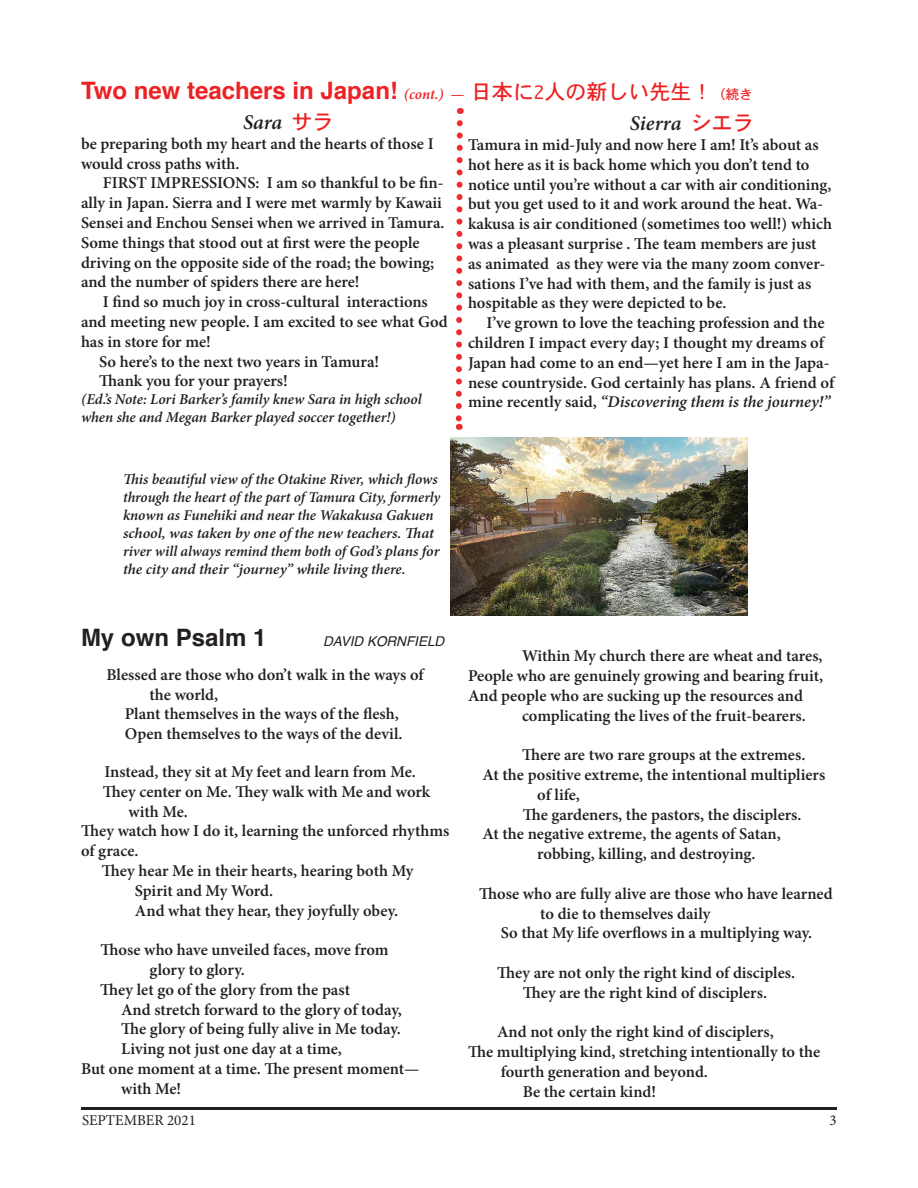
<style>
.page{position:relative;width:918px;height:1188px;background:#fff}
.page>*{position:absolute;margin:0;border:0;box-sizing:border-box;transform-origin:0 0}
.t1{font:700 24px "Helvetica";color:#ee2123}
.t2{font:700 24px "Helvetica";color:#231f20}
.t3{font:21px "Osaka Mono";color:#ee2123}
.t4{font:italic 600 21px "Minion Pro";letter-spacing:-.005em;color:#231f20}
.t5{font:600 16.5px/19.8px "Minion Pro";color:#231f20;text-align:center}
.t6{font:italic 600 16.5px "Minion Pro";letter-spacing:-.005em;color:#231f20}
.t7{font:italic 600 15px/18px "Minion Pro";letter-spacing:-.005em;color:#231f20}
.t8{font:15px "Minion Pro";color:#231f20}
.t9{font:italic 13.5px "Helvetica";color:#231f20}
.s1{font-family:"Minion Pro";font-weight:600;font-style:italic;font-size:15px}
.s2{font-size:13.5px}
.s3{font-family:"Osaka Mono";font-weight:400;font-style:normal;color:#ee2123}
.s4{font-style:normal}
</style>
<div class="page">
<svg style="left:455px;top:108px;width:9px;height:322px"></svg>
<hr style="left:81px;top:1107px;width:756px;height:3px;background:#231f20">
<img style="left:450px;top:437px;width:297px;height:178px">
<p class="t1" style="left:81px;top:71px;width:318px">Two new teachers in Japan!</p>
<p class="t3" style="left:404px;top:81px;width:351px"><span class="s1">(cont.) —</span> 日本に2人の新しい先生！<span class="s2">（続き</span></p>
<p class="t4" style="left:243px;top:108px;width:92px">Sara <span class="s3">サラ</span></p>
<p class="t5" style="left:81px;top:134px;width:354px">be preparing both my heart and the hearts of those I</p>
<p class="t5" style="left:81px;top:153px;width:160px">would cross paths with.</p>
<p class="t5" style="left:103px;top:173px;width:342px">FIRST IMPRESSIONS: I am so thankful to be fin-</p>
<p class="t5" style="left:81px;top:193px;width:362px">ally in Japan. Sierra and I were met warmly by Kawaii</p>
<p class="t5" style="left:81px;top:213px;width:365px">Sensei and Enchou Sensei when we arrived in Tamura.</p>
<p class="t5" style="left:81px;top:233px;width:340px">Some things that stood out at first were the people</p>
<p class="t5" style="left:81px;top:252px;width:355px">driving on the opposite side of the road; the bowing;</p>
<p class="t5" style="left:81px;top:272px;width:280px">and the number of spiders there are here!</p>
<p class="t5" style="left:103px;top:292px;width:327px">I find so much joy in cross-cultural interactions</p>
<p class="t5" style="left:81px;top:312px;width:368px">and meeting new people. I am excited to see what God</p>
<p class="t5" style="left:81px;top:332px;width:131px">has in store for me!</p>
<p class="t5" style="left:99px;top:351px;width:282px">So here’s to the next two years in Tamura!</p>
<p class="t5" style="left:99px;top:371px;width:190px">Thank you for your prayers!</p>
<p class="t7" style="left:81px;top:391px;width:342px">(Ed.’s Note: Lori Barker’s family knew Sara in high school when she and Megan Barker played soccer together!)</p>
<p class="t4" style="left:630px;top:109px;width:125px">Sierra <span class="s3">シエラ</span></p>
<p class="t5" style="left:468px;top:135px;width:352px">Tamura in mid-July and now here I am! It’s about as</p>
<p class="t5" style="left:468px;top:154px;width:343px">hot here as it is back home which you don’t tend to</p>
<p class="t5" style="left:468px;top:174px;width:365px">notice until you’re without a car with air conditioning,</p>
<p class="t5" style="left:468px;top:194px;width:357px">but you get used to it and work around the heat. Wa-</p>
<p class="t5" style="left:468px;top:214px;width:366px">kakusa is air conditioned (sometimes too well!) which</p>
<p class="t5" style="left:468px;top:234px;width:350px">was a pleasant surprise . The team members are just</p>
<p class="t5" style="left:468px;top:253px;width:359px">as animated as they were via the many zoom conver-</p>
<p class="t5" style="left:468px;top:273px;width:345px">sations I’ve had with them, and the family is just as</p>
<p class="t5" style="left:468px;top:293px;width:260px">hospitable as they were depicted to be.</p>
<p class="t5" style="left:486px;top:313px;width:340px">I’ve grown to love the teaching profession and the</p>
<p class="t5" style="left:468px;top:333px;width:358px">children I impact every day; I thought my dreams of</p>
<p class="t5" style="left:468px;top:352px;width:363px">Japan had come to an end—yet here I am in the Japa-</p>
<p class="t5" style="left:468px;top:372px;width:368px">nese countryside. God certainly has plans. A friend of</p>
<p class="t6" style="left:468px;top:390px;width:364px"><span class="s4">mine recently said,</span> “Discovering them is the journey!”</p>
<p class="t7" style="left:123px;top:470px;width:319px">This beautiful view of the Otakine River, which flows through the heart of the part of Tamura City, formerly known as Funehiki and near the Wakakusa Gakuen school, was taken by one of the new teachers. That river will always remind them both of God’s plans for the city and their “journey” while living there.</p>
<p class="t2" style="left:81px;top:618px;width:187px">My own Psalm 1</p>
<p class="t9" style="left:323px;top:630px;width:123px">DAVID KORNFIELD</p>
<p class="t5" style="left:107px;top:665px;width:319px">Blessed are those who don’t walk in the ways of</p>
<p class="t5" style="left:150px;top:684px;width:70px">the world,</p>
<p class="t5" style="left:125px;top:704px;width:276px">Plant themselves in the ways of the flesh,</p>
<p class="t5" style="left:125px;top:724px;width:279px">Open themselves to the ways of the devil.</p>
<p class="t5" style="left:105px;top:762px;width:313px">Instead, they sit at My feet and learn from Me.</p>
<p class="t5" style="left:103px;top:782px;width:329px">They center on Me. They walk with Me and work</p>
<p class="t5" style="left:128px;top:801px;width:61px">with Me.</p>
<p class="t5" style="left:81px;top:821px;width:370px">They watch how I do it, learning the unforced rhythms</p>
<p class="t5" style="left:81px;top:841px;width:59px">of grace.</p>
<p class="t5" style="left:102px;top:861px;width:313px">They hear Me in their hearts, hearing both My</p>
<p class="t5" style="left:135px;top:881px;width:140px">Spirit and My Word.</p>
<p class="t5" style="left:135px;top:900px;width:265px">And what they hear, they joyfully obey.</p>
<p class="t5" style="left:101px;top:940px;width:289px">Those who have unveiled faces, move from</p>
<p class="t5" style="left:150px;top:960px;width:97px">glory to glory.</p>
<p class="t5" style="left:100px;top:980px;width:251px">They let go of the glory from the past</p>
<p class="t5" style="left:121px;top:999px;width:282px">And stretch forward to the glory of today,</p>
<p class="t5" style="left:121px;top:1019px;width:281px">The glory of being fully alive in Me today.</p>
<p class="t5" style="left:121px;top:1039px;width:222px">Living not just one day at a time,</p>
<p class="t5" style="left:81px;top:1059px;width:340px">But one moment at a time. The present moment—</p>
<p class="t5" style="left:121px;top:1079px;width:62px">with Me!</p>
<p class="t5" style="left:522px;top:646px;width:302px">Within My church there are wheat and tares,</p>
<p class="t5" style="left:468px;top:666px;width:357px">People who are genuinely growing and bearing fruit,</p>
<p class="t5" style="left:468px;top:685px;width:336px">And people who are sucking up the resources and</p>
<p class="t5" style="left:522px;top:705px;width:285px">complicating the lives of the fruit-bearers.</p>
<p class="t5" style="left:522px;top:745px;width:285px">There are two rare groups at the extremes.</p>
<p class="t5" style="left:483px;top:765px;width:344px">At the positive extreme, the intentional multipliers</p>
<p class="t5" style="left:537px;top:784px;width:44px">of life,</p>
<p class="t5" style="left:523px;top:804px;width:280px">The gardeners, the pastors, the disciplers.</p>
<p class="t5" style="left:483px;top:824px;width:300px">At the negative extreme, the agents of Satan,</p>
<p class="t5" style="left:537px;top:844px;width:220px">robbing, killing, and destroying.</p>
<p class="t5" style="left:479px;top:883px;width:355px">Those who are fully alive are those who have learned</p>
<p class="t5" style="left:540px;top:903px;width:172px">to die to themselves daily</p>
<p class="t5" style="left:501px;top:923px;width:313px">So that My life overflows in a multiplying way.</p>
<p class="t5" style="left:497px;top:963px;width:300px">They are not only the right kind of disciples.<br>They are the right kind of disciplers.</p>
<p class="t5" style="left:497px;top:1022px;width:278px">And not only the right kind of disciplers,</p>
<p class="t5" style="left:468px;top:1042px;width:354px">The multiplying kind, stretching intentionally to the</p>
<p class="t5" style="left:501px;top:1062px;width:209px">fourth generation and beyond.</p>
<p class="t5" style="left:523px;top:1081px;width:135px">Be the certain kind!</p>
<p class="t8" style="left:82px;top:1111px;width:115px">SEPTEMBER 2021</p>
<p class="t8" style="left:829px;top:1111px;width:9px">3</p>
</div>
